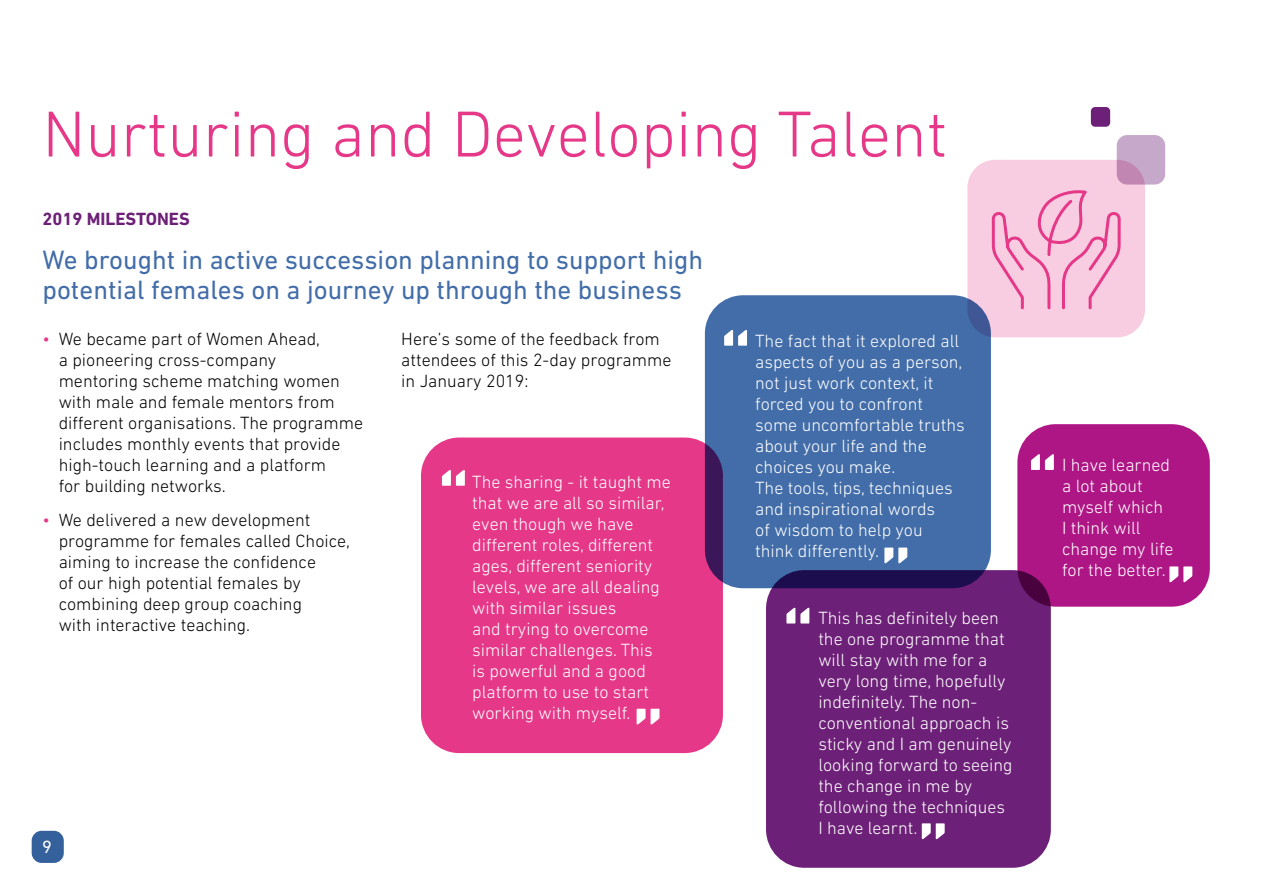
<style>
.page{position:relative;width:1263px;height:893px;background:#fff}
.page>*{position:absolute;margin:0;border:0;box-sizing:border-box;transform-origin:0 0}
.t1{font:700 75px "DIN Next LT Pro";color:#fff}
.t2{font:300 66px "DIN Next LT Pro";color:#e63888}
.t3{font:27px/30px "DIN Next LT Pro";color:#426da9}
.t4{font:300 18px/21px "DIN Next LT Pro";color:#fff}
.t5{font:300 18px/21px "DIN Next LT Pro";color:#000}
.t6{font:700 18px "DIN Next LT Pro";color:#6d2077}
.t7{font:18px "DIN Next LT Pro";color:#fff}
.s1{color:#e63888}
</style>
<div class="page">
<div style="left:32px;top:831px;width:32px;height:32px;background:#34609c;border-radius:10px"></div>
<div style="left:421px;top:437px;width:302px;height:316px;background:#e63888;border-radius:38px"></div>
<div style="left:766px;top:570px;width:285px;height:298px;background:#6d2077;border-radius:38px"></div>
<div style="left:705px;top:295px;width:286px;height:293px;background:#426da9;border-radius:38px"></div>
<div style="left:1017px;top:424px;width:193px;height:183px;background:#af1685;border-radius:38px"></div>
<div style="left:967px;top:160px;width:178px;height:177px;background:#f8cde1;border-radius:28px"></div>
<svg style="left:991px;top:190px;width:130px;height:120px"></svg>
<svg style="left:1117px;top:135px;width:48px;height:50px;fill:#c6a8ca"></svg>
<div style="left:1091px;top:107px;width:19px;height:20px;background:#6d2077;border-radius:4px"></div>
<h2 class="t2" style="left:43px;top:96px;width:906px">Nurturing and Developing Talent</h2>
<p class="t6" style="left:43px;top:208px;width:149px">2019 MILESTONES</p>
<h3 class="t3" style="left:43px;top:244px;width:662px">We brought in active succession planning to support high potential females on a journey up through the business</h3>
<p class="t5" style="left:59px;top:328px;width:306px;text-indent:-16px"><span class="s1">•</span> We became part of Women Ahead,<br>a pioneering cross-company<br>mentoring scheme matching women with male and female mentors from different organisations. The programme includes monthly events that provide high-touch learning and a platform<br>for building networks.</p>
<p class="t5" style="left:59px;top:509px;width:293px;text-indent:-16px"><span class="s1">•</span> We delivered a new development programme for females called Choice, aiming to increase the confidence<br>of our high potential females by combining deep group coaching<br>with interactive teaching.</p>
<p class="t5" style="left:401px;top:328px;width:272px">Here’s some of the feedback from attendees of this 2-day programme in January 2019:</p>
<h1 class="t1" style="left:438px;top:452px;width:33px">“</h1>
<p class="t4" style="left:472px;top:471px;width:200px">The sharing - it taught me that we are all so similar, even though we have different roles, different ages, different seniority levels, we are all dealing with similar issues<br>and trying to overcome similar challenges. This<br>is powerful and a good platform to use to start working with myself.</p>
<h1 class="t1" style="left:632px;top:690px;width:33px">”</h1>
<p class="t7" style="left:42px;top:836px;width:11px">9</p>
<h1 class="t1" style="left:720px;top:312px;width:33px">“</h1>
<p class="t4" style="left:755px;top:330px;width:211px">The fact that it explored all aspects of you as a person, not just work context, it forced you to confront some uncomfortable truths about your life and the choices you make.<br>The tools, tips, techniques and inspirational words<br>of wisdom to help you think differently.</p>
<h1 class="t1" style="left:880px;top:529px;width:33px">”</h1>
<h1 class="t1" style="left:782px;top:589px;width:33px">“</h1>
<p class="t4" style="left:818px;top:607px;width:196px">This has definitely been the one programme that will stay with me for a very long time, hopefully indefinitely. The non&shy;conventional approach is sticky and I am genuinely looking forward to seeing the change in me by following the techniques<br>I have learnt.</p>
<h1 class="t1" style="left:917px;top:805px;width:33px">”</h1>
<h1 class="t1" style="left:1027px;top:436px;width:33px">“</h1>
<p class="t4" style="left:1062px;top:454px;width:113px">I have learned a lot about myself which<br>I think will change my life for the better.</p>
<h1 class="t1" style="left:1165px;top:548px;width:33px">”</h1>
</div>
